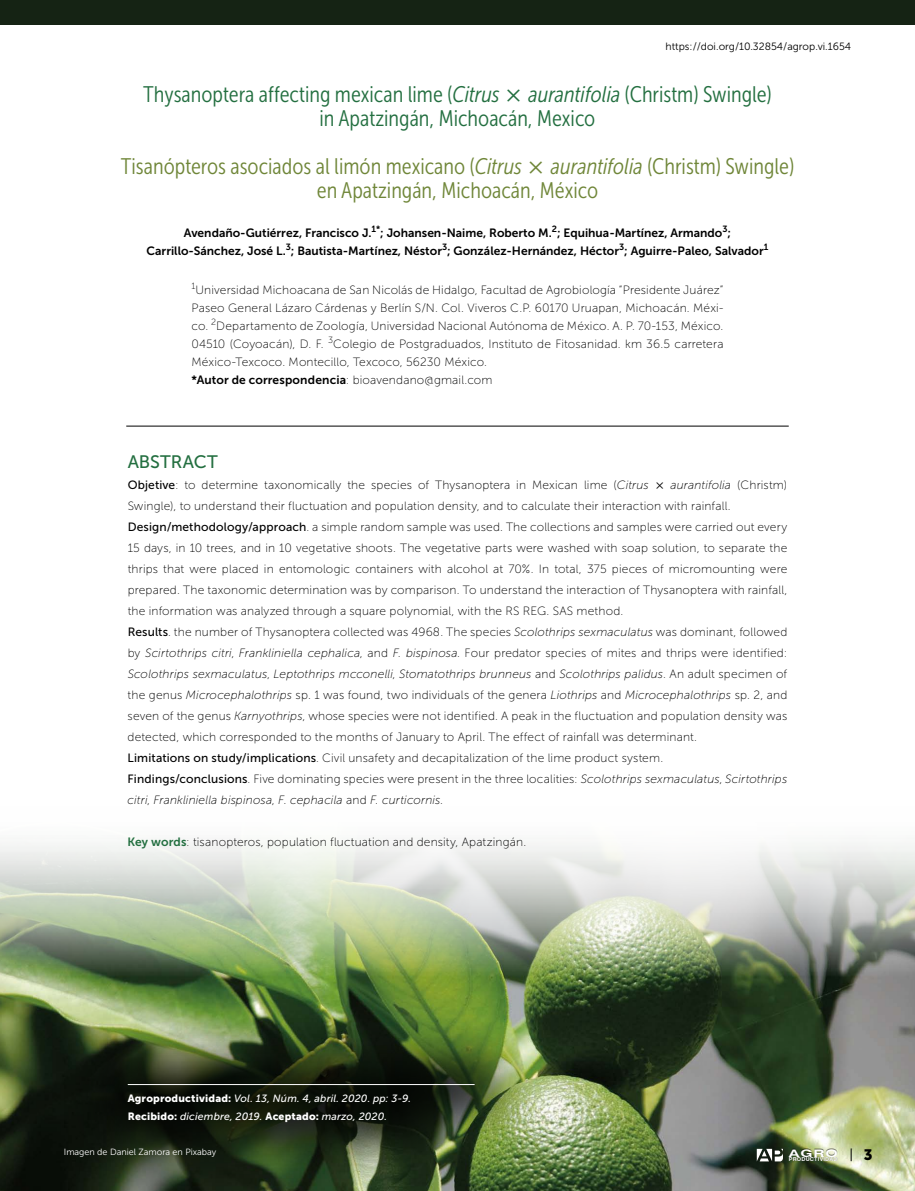
<style>
.page{position:relative;width:915px;height:1191px;background:#fff}
.page>*{position:absolute;margin:0;border:0;box-sizing:border-box;transform-origin:0 0}
.t1{font:22.5px/24px "Museo Sans Cond 300";color:#6f8638}
.t2{font:22.5px/24px "Museo Sans Cond 300";color:#236f40}
.t3{font:18px "Museo Sans 500";letter-spacing:-.005em;color:#236f40}
.t4{font:15px "Museo Sans 900";color:#000}
.t5{font:12px/21px "Museo Sans 100";letter-spacing:.015em;color:#000}
.t6{font:12px "Museo Sans 700";color:#000}
.t7{font:italic 10.5px/18px "Museo Sans 500";letter-spacing:.015em;color:#fff}
.t8{font:10.5px "Museo Sans 300";color:#000}
.t9{font:700 10.35px "Swiss 721 BT";color:#fff;scale:1.52 1}
.t10{font:9px "Museo Sans 300";color:#fff}
.t11{font:9px "Museo Sans 700";color:#000}
.t12{font:9px "Museo Sans 100";color:#000}
.t13{font:700 5.4px "Swiss 721 BT";letter-spacing:.03em;color:#fff}
.s1{font-style:italic}
.s2{font-family:"Museo Sans 100"}
.s3{font-family:"Museo Sans 500"}
.s4{font-family:"Museo Sans 700";color:#236f40}
.s5{font-family:"Museo Sans 900";font-style:normal}
</style>
<div class="page">
<img style="left:0;top:843px;width:914px;height:348px">
<div style="left:0;top:0;width:914px;height:24px;background:#152314"></div>
<div style="left:60px;top:1016px;width:480px;height:172px;background:#000;opacity:.85"></div>
<hr style="left:128px;top:1084px;width:346px;height:1px;background:#fff">
<hr style="left:126px;top:426px;width:662px;height:1px;background:#000">
<svg style="left:756px;top:1148px;width:27px;height:13px"></svg>
<p class="t8" style="left:665px;top:41px;width:187px">https://doi.org/10.32854/agrop.vi.1654</p>
<h1 class="t2" style="left:319px;top:83px;width:453px;text-indent:209px"><span class="s1">aurantifolia</span> (Christm) Swingle) in Apatzingán, Michoacán, Mexico</h1>
<h1 class="t1" style="left:121px;top:155px;width:402px">Tisanópteros asociados al limón mexicano (<span class="s1">Citrus</span></h1>
<h1 class="t2" style="left:143px;top:83px;width:358px">Thysanoptera affecting mexican lime (<span class="s1">Citrus</span></h1>
<h1 class="t1" style="left:317px;top:155px;width:478px;text-indent:234px"><span class="s1">aurantifolia</span> (Christm) Swingle) en Apatzingán, Michoacán, México</h1>
<p class="t6" style="left:184px;top:226px;width:189px">Avendaño-Gutiérrez, Francisco J.</p>
<p class="t11" style="left:371px;top:224px;width:10px">1*</p>
<p class="t11" style="left:551px;top:224px;width:7px">2</p>
<p class="t11" style="left:722px;top:224px;width:7px">3</p>
<p class="t6" style="left:146px;top:244px;width:618px">Carrillo-Sánchez, José L. ; Bautista-Martínez, Néstor ; González-Hernández, Héctor ; Aguirre-Paleo, Salvador</p>
<p class="t6" style="left:380px;top:226px;width:352px">; Johansen-Naime, Roberto M. ; Equihua-Martínez, Armando ;</p>
<p class="t11" style="left:286px;top:242px;width:7px">3</p>
<p class="t11" style="left:442px;top:242px;width:7px">3</p>
<p class="t11" style="left:619px;top:242px;width:7px">3</p>
<p class="t11" style="left:763px;top:242px;width:6px">1</p>
<p class="t12" style="left:191px;top:281px;width:5px">1</p>
<p class="t5" style="left:191px;top:281px;width:533px;line-height:18px;text-align:justify;text-indent:4px">Universidad Michoacana de San Nicolás de Hidalgo, Facultad de Agrobiología “Presidente Juárez” Paseo General Lázaro Cárdenas y Berlín S/N. Col. Viveros C.P. 60170 Uruapan, Michoacán. Méxi&shy;co.</p>
<p class="t12" style="left:211px;top:317px;width:7px">2</p>
<p class="t5" style="left:191px;top:317px;width:533px;line-height:18px;text-indent:25px">Departamento de Zoología, Universidad Nacional Autónoma de México. A. P. 70-153, México.<br>04510 (Coyoacán), D. F.</p>
<p class="t12" style="left:328px;top:335px;width:7px">3</p>
<p class="t5" style="left:191px;top:335px;width:533px;line-height:18px;text-indent:142px">Colegio de Postgraduados, Instituto de Fitosanidad. km 36.5 carretera<br>México-Texcoco. Montecillo, Texcoco, 56230 México.</p>
<p class="t6" style="left:191px;top:373px;width:302px">*Autor de correspondencia<span class="s2">: bioavendano@gmail.com</span></p>
<h2 class="t3" style="left:128px;top:452px;width:92px">ABSTRACT</h2>
<p class="t5" style="left:128px;top:475px;width:522px"><span class="s3">Objetive</span>: to determine taxonomically the species of Thysanoptera in Mexican lime (<span class="s1">Citrus</span></p>
<p class="t5" style="left:128px;top:475px;width:661px;text-indent:542px"><span class="s1">aurantifolia</span> (Christm)<br>Swingle), to understand their fluctuation and population density, and to calculate their interaction with rainfall.<br><span class="s3">Design/methodology/approach</span>. a simple random sample was used. The collections and samples were carried out every 15 days, in 10 trees, and in 10 vegetative shoots. The vegetative parts were washed with soap solution, to separate the thrips that were placed in entomologic containers with alcohol at 70%. In total, 375 pieces of micromounting were prepared. The taxonomic determination was by comparison. To understand the interaction of Thysanoptera with rainfall, the information was analyzed through a square polynomial, with the RS REG. SAS method.<br><span class="s3">Results</span>. the number of Thysanoptera collected was 4968. The species <span class="s1">Scolothrips sexmaculatus</span> was dominant, followed by <span class="s1">Scirtothrips citri</span>, <span class="s1">Frankliniella cephalica</span>, and <span class="s1">F. bispinosa</span>. Four predator species of mites and thrips were identified:<br><span class="s1">Scolothrips sexmaculatus</span>, <span class="s1">Leptothrips mcconelli</span>, <span class="s1">Stomatothrips brunneus</span> and <span class="s1">Scolothrips palidus</span>. An adult specimen of the genus <span class="s1">Microcephalothrips</span> sp. 1 was found, two individuals of the genera <span class="s1">Liothrips</span> and <span class="s1">Microcephalothrips</span> sp. 2, and seven of the genus <span class="s1">Karnyothrips</span>, whose species were not identified. A peak in the fluctuation and population density was detected, which corresponded to the months of January to April. The effect of rainfall was determinant.<br><span class="s3">Limitations on study/implications</span>. Civil unsafety and decapitalization of the lime product system.<br><span class="s3">Findings/conclusions</span>. Five dominating species were present in the three localities: <span class="s1">Scolothrips sexmaculatus</span>, <span class="s1">Scirtothrips citri</span>, <span class="s1">Frankliniella bispinosa</span>, <span class="s1">F. cephacila</span> and <span class="s1">F. curticornis</span>.</p>
<p class="t5" style="left:128px;top:832px;width:400px"><span class="s4">Key words</span>: tisanopteros, population fluctuation and density, Apatzingán.</p>
<p class="t7" style="left:128px;top:1089px;width:285px"><span class="s5">Agroproductividad:</span> Vol. 13, Núm. 4, abril. 2020. pp: 3-9.<br><span class="s5">Recibido:</span> diciembre, 2019. <span class="s5">Aceptado:</span> marzo, 2020.</p>
<p class="t10" style="left:64px;top:1147px;width:154px">Imagen de Daniel Zamora en Pixabay</p>
<p class="t9" style="left:788px;top:1145px;width:34px">AGRO</p>
<p class="t13" style="left:788px;top:1155px;width:50px">PRODUCTIVIDAD</p>
<p class="t4" style="left:863px;top:1146px;width:10px">3</p>
</div>
